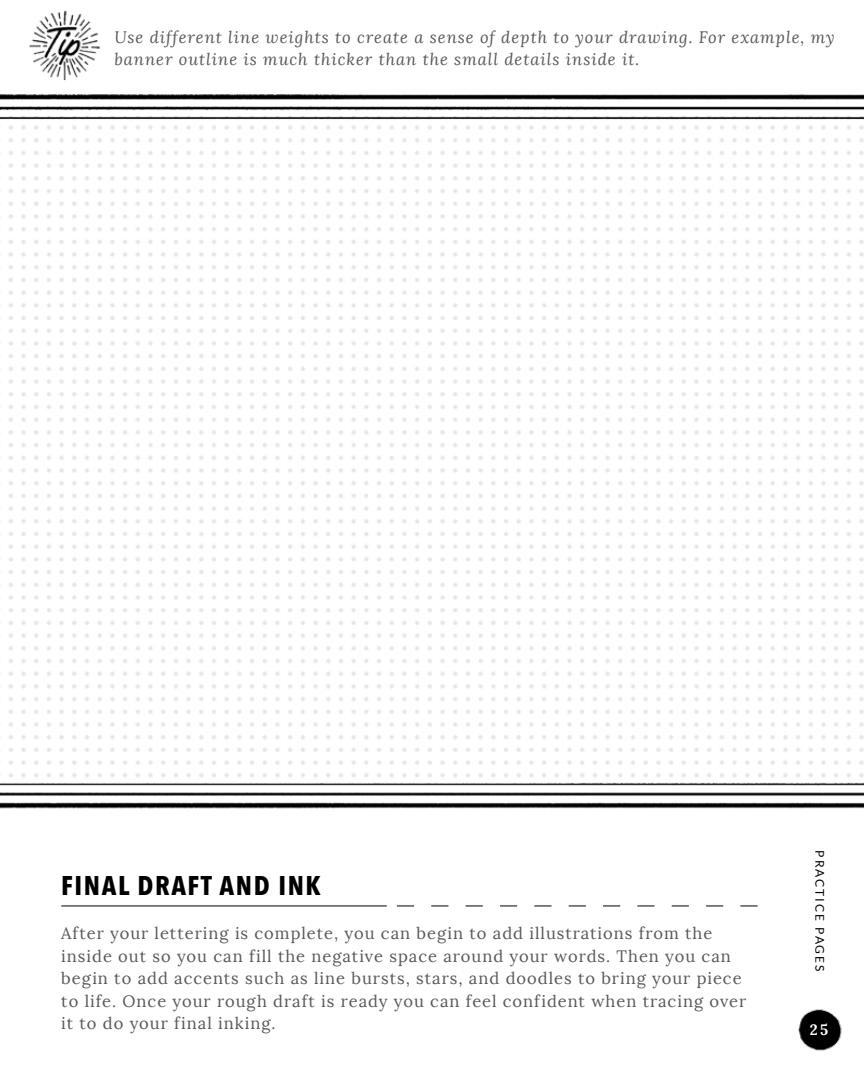
<style>
.page{position:relative;width:864px;height:1080px;background:#fff}
.page>*{position:absolute;margin:0;border:0;box-sizing:border-box;transform-origin:0 0}
.t1{font:700 27px "Avenir Next Condensed";letter-spacing:.06em;color:#000}
.t2{font:16.5px/22.5px "Lora";letter-spacing:.06em;color:#58595b}
.t3{font:italic 16.5px/22.5px "Lora";letter-spacing:.06em;color:#58595b}
.t4{font:700 15px "Lora";color:#fff}
.t5{font:12px "Lato";letter-spacing:.16em;color:#000}
</style>
<div class="page">
<img style="left:0;top:10px;width:761px;height:897px">
<img style="left:761px;top:94px;width:103px;height:957px">
<hr style="left:61px;top:906px;width:326px;height:1px;background:#000">
<svg style="left:397px;top:906px;width:361px;height:1px"></svg>
<p class="t3" style="left:114px;top:26px;width:722px">Use different line weights to create a sense of depth to your drawing. For example, my banner outline is much thicker than the small details inside it.</p>
<h1 class="t1" style="left:61px;top:869px;width:261px">FINAL DRAFT AND INK</h1>
<p class="t2" style="left:61px;top:922px;width:687px">After your lettering is complete, you can begin to add illustrations from the inside out so you can fill the negative space around your words. Then you can begin to add accents such as line bursts, stars, and doodles to bring your piece to life. Once your rough draft is ready you can feel confident when tracing over it to do your final inking.</p>
<p class="t5" style="left:826px;top:850px;width:122px;rotate:90deg">PRACTICE PAGES</p>
<p class="t4" style="left:810px;top:1020px;width:20px">25</p>
</div>
